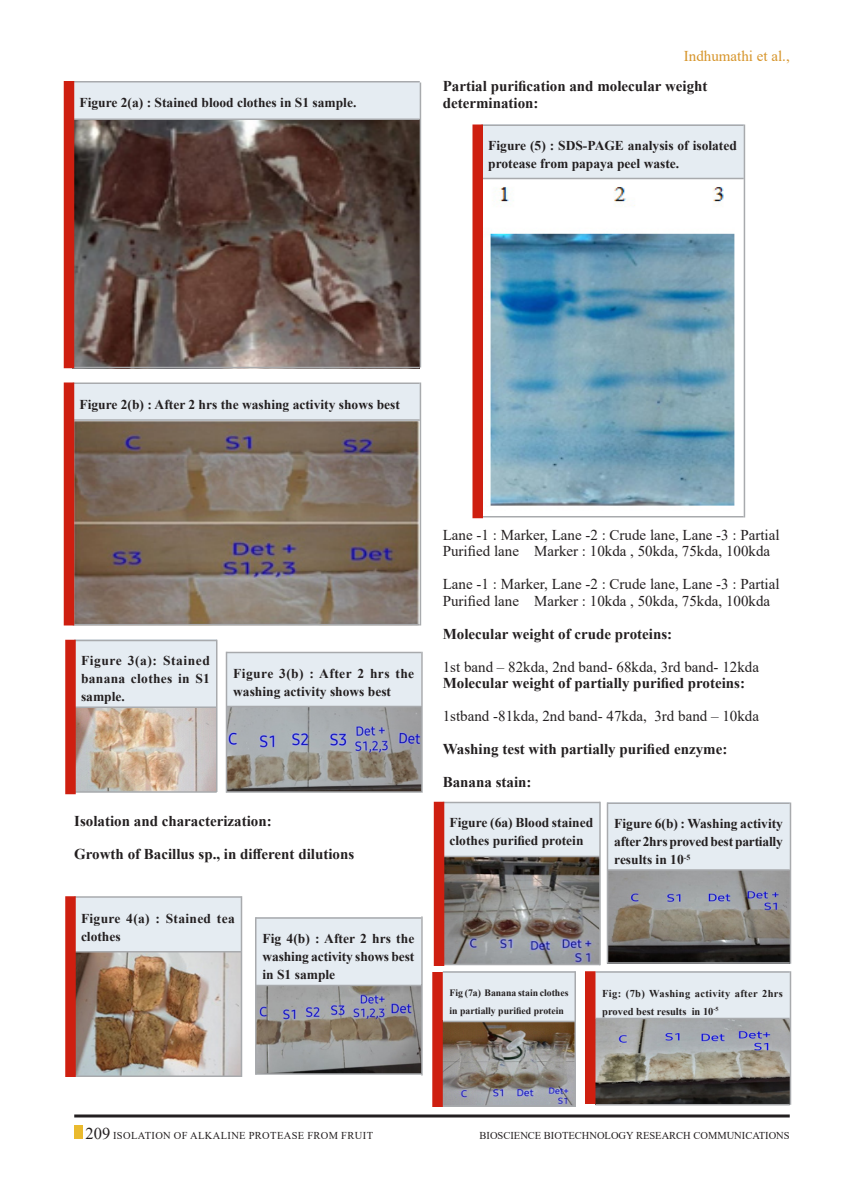
<style>
.page{position:relative;width:864px;height:1188px;background:#fff}
.page>*{position:absolute;margin:0;border:0;box-sizing:border-box;transform-origin:0 0}
.Body_text{font:15px/16.5px "Times New Roman";color:#231f20}
.Body_text-2{font:700 15px/16.5px "Times New Roman";color:#231f20}
.Body_text-3{font:15px "Times New Roman";color:#d69429}
.Body_text-4{font:700 13.5px/18px "Times New Roman";color:#231f20}
.Body_text-5{font:700 13.5px/18px "Times New Roman";letter-spacing:.025em;color:#231f20}
.Body_text-6{font:700 10.5px/18px "Times New Roman";letter-spacing:.03em;color:#231f20}
.t1{font:10.5px "Times New Roman";color:#231f20}
.t2{font:10.5px "Times New Roman";letter-spacing:.035em;color:#231f20}
.Body_text-7{font:700 9.75px/18px "Times New Roman";color:#231f20}
.s1{font-size:16.5px}
</style>
<div class="page">
<img style="left:74px;top:120px;width:346px;height:247px">
<div style="left:73px;top:82px;width:347px;height:37px;background:#e5ecf2"></div>
<hr style="left:73px;top:81px;width:347px;height:1px;background:#a8aaad">
<hr style="left:73px;top:118px;width:347px;height:2px;background:#a8aaad">
<hr style="left:73px;top:367px;width:347px;height:1px;background:#a8aaad">
<hr style="left:420px;top:82px;width:1px;height:286px;background:#a8aaad">
<div style="left:64px;top:81px;width:10px;height:287px;background:#ce1f10"></div>
<img style="left:74px;top:421px;width:346px;height:203px">
<div style="left:73px;top:383px;width:347px;height:38px;background:#e5ecf2"></div>
<hr style="left:73px;top:382px;width:347px;height:2px;background:#a8aaad">
<hr style="left:73px;top:419px;width:347px;height:2px;background:#a8aaad">
<hr style="left:73px;top:624px;width:347px;height:2px;background:#a8aaad">
<hr style="left:420px;top:382px;width:1px;height:244px;background:#a8aaad">
<div style="left:64px;top:382px;width:10px;height:244px;background:#ce1f10"></div>
<img style="left:227px;top:707px;width:194px;height:84px">
<div style="left:226px;top:652px;width:195px;height:54px;background:#e5ecf2"></div>
<hr style="left:226px;top:652px;width:195px;height:1px;background:#a8aaad">
<hr style="left:226px;top:706px;width:195px;height:1px;background:#a8aaad">
<hr style="left:226px;top:791px;width:195px;height:2px;background:#a8aaad">
<hr style="left:421px;top:652px;width:2px;height:141px;background:#a8aaad">
<hr style="left:226px;top:652px;width:1px;height:141px;background:#a8aaad">
<img style="left:76px;top:708px;width:140px;height:83px">
<div style="left:74px;top:640px;width:143px;height:67px;background:#e5ecf2"></div>
<hr style="left:74px;top:640px;width:143px;height:1px;background:#a8aaad">
<hr style="left:74px;top:706px;width:143px;height:2px;background:#a8aaad">
<hr style="left:74px;top:791px;width:143px;height:2px;background:#a8aaad">
<hr style="left:216px;top:640px;width:2px;height:152px;background:#a8aaad">
<div style="left:65px;top:640px;width:11px;height:154px;background:#ce1f10"></div>
<img style="left:256px;top:986px;width:165px;height:87px">
<div style="left:256px;top:917px;width:165px;height:68px;background:#e5ecf2"></div>
<hr style="left:256px;top:917px;width:165px;height:2px;background:#a8aaad">
<hr style="left:256px;top:985px;width:165px;height:1px;background:#a8aaad">
<hr style="left:256px;top:1073px;width:165px;height:2px;background:#a8aaad">
<hr style="left:421px;top:916px;width:2px;height:159px;background:#a8aaad">
<hr style="left:255px;top:917px;width:1px;height:158px;background:#a8aaad">
<img style="left:76px;top:952px;width:165px;height:123px">
<div style="left:74px;top:897px;width:168px;height:55px;background:#e5ecf2"></div>
<hr style="left:74px;top:896px;width:168px;height:2px;background:#a8aaad">
<hr style="left:74px;top:951px;width:168px;height:1px;background:#a8aaad">
<hr style="left:74px;top:1076px;width:168px;height:1px;background:#a8aaad">
<hr style="left:241px;top:896px;width:1px;height:181px;background:#a8aaad">
<div style="left:65px;top:896px;width:11px;height:181px;background:#ce1f10"></div>
<img style="left:483px;top:179px;width:261px;height:337px">
<div style="left:482px;top:124px;width:262px;height:55px;background:#e5ecf2"></div>
<hr style="left:481px;top:178px;width:263px;height:1px;background:#a8aaad">
<hr style="left:481px;top:124px;width:263px;height:2px;background:#a8aaad">
<hr style="left:481px;top:516px;width:263px;height:2px;background:#a8aaad">
<hr style="left:744px;top:124px;width:1px;height:394px;background:#a8aaad">
<div style="left:472px;top:124px;width:11px;height:394px;background:#ce1f10"></div>
<img style="left:608px;top:871px;width:182px;height:91px">
<div style="left:608px;top:802px;width:182px;height:68px;background:#e5ecf2"></div>
<hr style="left:608px;top:869px;width:182px;height:2px;background:#a8aaad">
<hr style="left:608px;top:802px;width:182px;height:2px;background:#a8aaad">
<hr style="left:608px;top:962px;width:182px;height:2px;background:#a8aaad">
<hr style="left:790px;top:802px;width:1px;height:162px;background:#a8aaad">
<hr style="left:607px;top:802px;width:1px;height:162px;background:#a8aaad">
<img style="left:444px;top:857px;width:155px;height:107px">
<div style="left:443px;top:802px;width:157px;height:54px;background:#e5ecf2"></div>
<hr style="left:443px;top:802px;width:157px;height:1px;background:#a8aaad">
<hr style="left:443px;top:856px;width:157px;height:1px;background:#a8aaad">
<hr style="left:443px;top:964px;width:157px;height:1px;background:#a8aaad">
<hr style="left:599px;top:802px;width:2px;height:163px;background:#a8aaad">
<div style="left:434px;top:802px;width:10px;height:164px;background:#ce1f10"></div>
<img style="left:443px;top:1022px;width:131px;height:84px">
<div style="left:443px;top:971px;width:132px;height:51px;background:#e5ecf2"></div>
<hr style="left:443px;top:971px;width:132px;height:2px;background:#a8aaad">
<hr style="left:443px;top:1021px;width:132px;height:1px;background:#a8aaad">
<hr style="left:443px;top:1106px;width:132px;height:1px;background:#a8aaad">
<hr style="left:574px;top:971px;width:2px;height:136px;background:#a8aaad">
<div style="left:432px;top:972px;width:11px;height:135px;background:#ce1f10"></div>
<img style="left:596px;top:1019px;width:194px;height:85px">
<div style="left:596px;top:971px;width:194px;height:47px;background:#e5ecf2"></div>
<hr style="left:596px;top:971px;width:194px;height:2px;background:#a8aaad">
<hr style="left:596px;top:1018px;width:194px;height:1px;background:#a8aaad">
<hr style="left:596px;top:1104px;width:194px;height:2px;background:#a8aaad">
<hr style="left:790px;top:971px;width:1px;height:134px;background:#a8aaad">
<div style="left:585px;top:971px;width:11px;height:133px;background:#ce1f10"></div>
<div style="left:74px;top:1125px;width:9px;height:14px;background:#eaba2e"></div>
<svg style="left:74px;top:1114px;width:716px;height:4px;background:#595657"></svg>
<p class="Body_text-4" style="left:80px;top:93px;width:278px">Figure 2(a) : Stained blood clothes in S1 sample.</p>
<p class="Body_text-3" style="left:684px;top:45px;width:107px">Indhumathi et al.,</p>
<p class="Body_text-2" style="left:443px;top:77px;width:266px">Partial purification and molecular weight determination:</p>
<p class="Body_text-4" style="left:488px;top:136px;width:250px">Figure (5) : SDS-PAGE analysis of isolated protease from papaya peel waste.</p>
<p class="Body_text-4" style="left:80px;top:395px;width:322px">Figure 2(b) : After 2 hrs the washing activity shows best</p>
<p class="Body_text-4" style="left:81px;top:651px;width:130px;text-align:justify">Figure 3(a): Stained banana clothes in S1 sample.</p>
<p class="Body_text-4" style="left:233px;top:664px;width:183px">Figure 3(b) : After 2 hrs the washing activity shows best</p>
<p class="Body_text-2" style="left:74px;top:812px;width:199px">Isolation and characterization:</p>
<p class="Body_text-2" style="left:74px;top:845px;width:281px">Growth of Bacillus sp., in different dilutions</p>
<p class="Body_text-5" style="left:81px;top:909px;width:155px">Figure 4(a) : Stained tea clothes</p>
<p class="Body_text-4" style="left:262px;top:929px;width:153px;text-align:justify">Fig 4(b) : After 2 hrs the washing activity shows best in S1 sample</p>
<p class="Body_text" style="left:443px;top:526px;width:338px">Lane -1 : Marker, Lane -2 : Crude lane, Lane -3 : Partial<br>Purified lane Marker : 10kda , 50kda, 75kda, 100kda</p>
<p class="Body_text" style="left:443px;top:576px;width:338px">Lane -1 : Marker, Lane -2 : Crude lane, Lane -3 : Partial<br>Purified lane Marker : 10kda , 50kda, 75kda, 100kda</p>
<p class="Body_text-2" style="left:443px;top:625px;width:231px">Molecular weight of crude proteins:</p>
<p class="Body_text" style="left:443px;top:658px;width:318px">1st band – 82kda, 2nd band- 68kda, 3rd band- 12kda</p>
<p class="Body_text-2" style="left:443px;top:675px;width:304px">Molecular weight of partially purified proteins:</p>
<p class="Body_text" style="left:443px;top:708px;width:318px">1stband -81kda, 2nd band- 47kda, 3rd band – 10kda</p>
<p class="Body_text-2" style="left:443px;top:741px;width:286px">Washing test with partially purified enzyme:</p>
<p class="Body_text-2" style="left:443px;top:774px;width:90px">Banana stain:</p>
<p class="Body_text-4" style="left:614px;top:814px;width:170px;text-align:justify">Figure 6(b) : Washing activity after 2hrs proved best partially results in 10<sup>-5</sup></p>
<p class="Body_text-4" style="left:450px;top:813px;width:145px">Figure (6a) Blood stained clothes purified protein</p>
<p class="Body_text-7" style="left:450px;top:983px;width:120px">Fig (7a) Banana stain clothes in partially purified protein</p>
<p class="Body_text-6" style="left:602px;top:984px;width:182px">Fig: (7b) Washing activity after 2hrs proved best results in 10<sup>-5</sup></p>
<p class="t2" style="left:86px;top:1128px;width:286px"><span class="s1">209</span> Isolation of Alkaline Proteas e from Fruit</p>
<p class="t1" style="left:480px;top:1128px;width:32px">BIOSCIENCE</p>
<p class="t1" style="left:544px;top:1128px;width:191px">BIOTECHNOLOGY RE SEARCH COMMUNIC</p>
<p class="t1" style="left:752px;top:1128px;width:39px">ATIONS</p>
</div>
